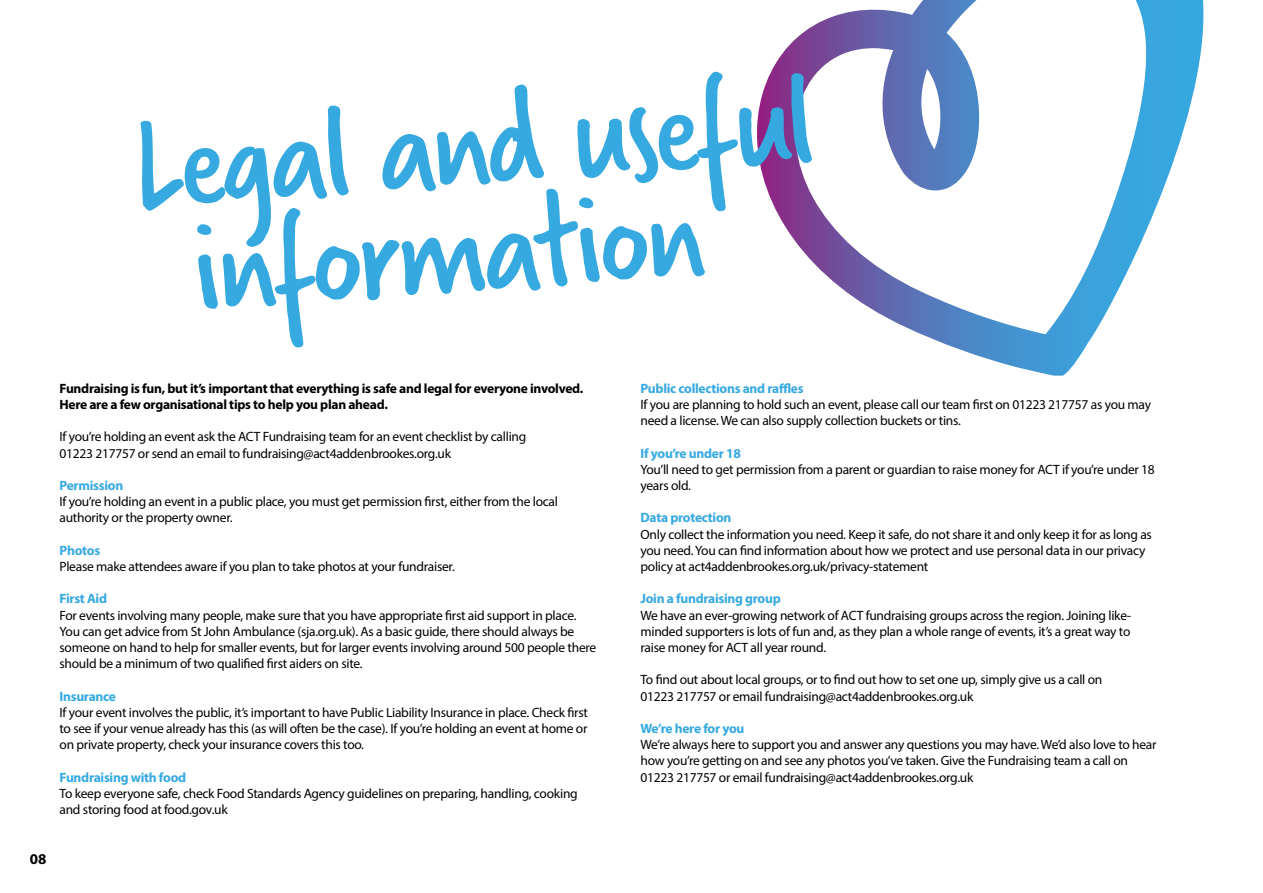
<style>
.page{position:relative;width:1263px;height:893px;background:#fff}
.page>*{position:absolute;margin:0;border:0;box-sizing:border-box;transform-origin:0 0}
.t1{font:141px/106.5px "Verveine";color:#36a9e1;text-align:center}
.t2{font:700 15px "Myriad Pro";color:#000}
.t3{font:13.5px/16.2px "Myriad Pro";letter-spacing:-.02em;color:#000}
.t4{font:700 13.5px "Myriad Pro";letter-spacing:-.02em;color:#36a9e1}
.t5{font:700 13.5px/16.2px "Myriad Pro";letter-spacing:-.02em;color:#000}
</style>
<div class="page">
<svg style="left:757px;top:0;width:447px;height:376px"></svg>
<h1 class="t1" style="left:129px;top:114px;width:685px;rotate:-4deg">Legal and useful information</h1>
<p class="t5" style="left:60px;top:380px;width:525px">Fundraising is fun, but it’s important that everything is safe and legal for everyone involved.<br>Here are a few organisational tips to help you plan ahead.</p>
<p class="t3" style="left:60px;top:429px;width:468px">If you’re holding an event ask the ACT Fundraising team for an event checklist by calling<br>01223 217757 or send an email to fundraising@act4addenbrookes.org.uk</p>
<p class="t4" style="left:60px;top:477px;width:65px">Permission</p>
<p class="t3" style="left:60px;top:493px;width:500px">If you’re holding an event in a public place, you must get permission first, either from the local authority or the property owner.</p>
<p class="t4" style="left:60px;top:541px;width:42px">Photos</p>
<p class="t3" style="left:60px;top:558px;width:397px">Please make attendees aware if you plan to take photos at your fundraiser.</p>
<p class="t4" style="left:60px;top:590px;width:49px">First Aid</p>
<p class="t3" style="left:60px;top:607px;width:538px">For events involving many people, make sure that you have appropriate first aid support in place.<br>You can get advice from St John Ambulance (sja.org.uk). As a basic guide, there should always be someone on hand to help for smaller events, but for larger events involving around 500 people there should be a minimum of two qualified first aiders on site.</p>
<p class="t4" style="left:60px;top:687px;width:58px">Insurance</p>
<p class="t3" style="left:60px;top:704px;width:530px;text-align:justify">If your event involves the public, it’s important to have Public Liability Insurance in place. Check first to see if your venue already has this (as will often be the case). If you’re holding an event at home or on private property, check your insurance covers this too.</p>
<p class="t4" style="left:60px;top:768px;width:128px">Fundraising with food</p>
<p class="t3" style="left:60px;top:785px;width:520px">To keep everyone safe, check Food Standards Agency guidelines on preparing, handling, cooking and storing food at food.gov.uk</p>
<p class="t4" style="left:640px;top:379px;width:165px">Public collections and raffles</p>
<p class="t3" style="left:640px;top:396px;width:512px">If you are planning to hold such an event, please call our team first on 01223 217757 as you may need a license. We can also supply collection buckets or tins.</p>
<p class="t4" style="left:640px;top:444px;width:102px">If you’re under 18</p>
<p class="t3" style="left:640px;top:461px;width:516px">You’ll need to get permission from a parent or guardian to raise money for ACT if you’re under 18 years old.</p>
<p class="t4" style="left:640px;top:509px;width:93px">Data protection</p>
<p class="t3" style="left:640px;top:526px;width:513px">Only collect the information you need. Keep it safe, do not share it and only keep it for as long as you need. You can find information about how we protect and use personal data in our privacy policy at act4addenbrookes.org.uk/privacy-statement</p>
<p class="t4" style="left:640px;top:590px;width:142px">Join a fundraising group</p>
<p class="t3" style="left:640px;top:607px;width:492px;text-align:justify">We have an ever-growing network of ACT fundraising groups across the region. Joining like&shy;minded supporters is lots of fun and, as they plan a whole range of events, it’s a great way to raise money for ACT all year round.</p>
<p class="t3" style="left:640px;top:672px;width:463px">To find out about local groups, or to find out how to set one up, simply give us a call on<br>01223 217757 or email fundraising@act4addenbrookes.org.uk</p>
<p class="t4" style="left:640px;top:720px;width:105px">We’re here for you</p>
<p class="t3" style="left:640px;top:736px;width:518px">We’re always here to support you and answer any questions you may have. We’d also love to hear how you’re getting on and see any photos you’ve taken. Give the Fundraising team a call on<br>01223 217757 or email fundraising@act4addenbrookes.org.uk</p>
<p class="t2" style="left:30px;top:850px;width:18px">08</p>
</div>
